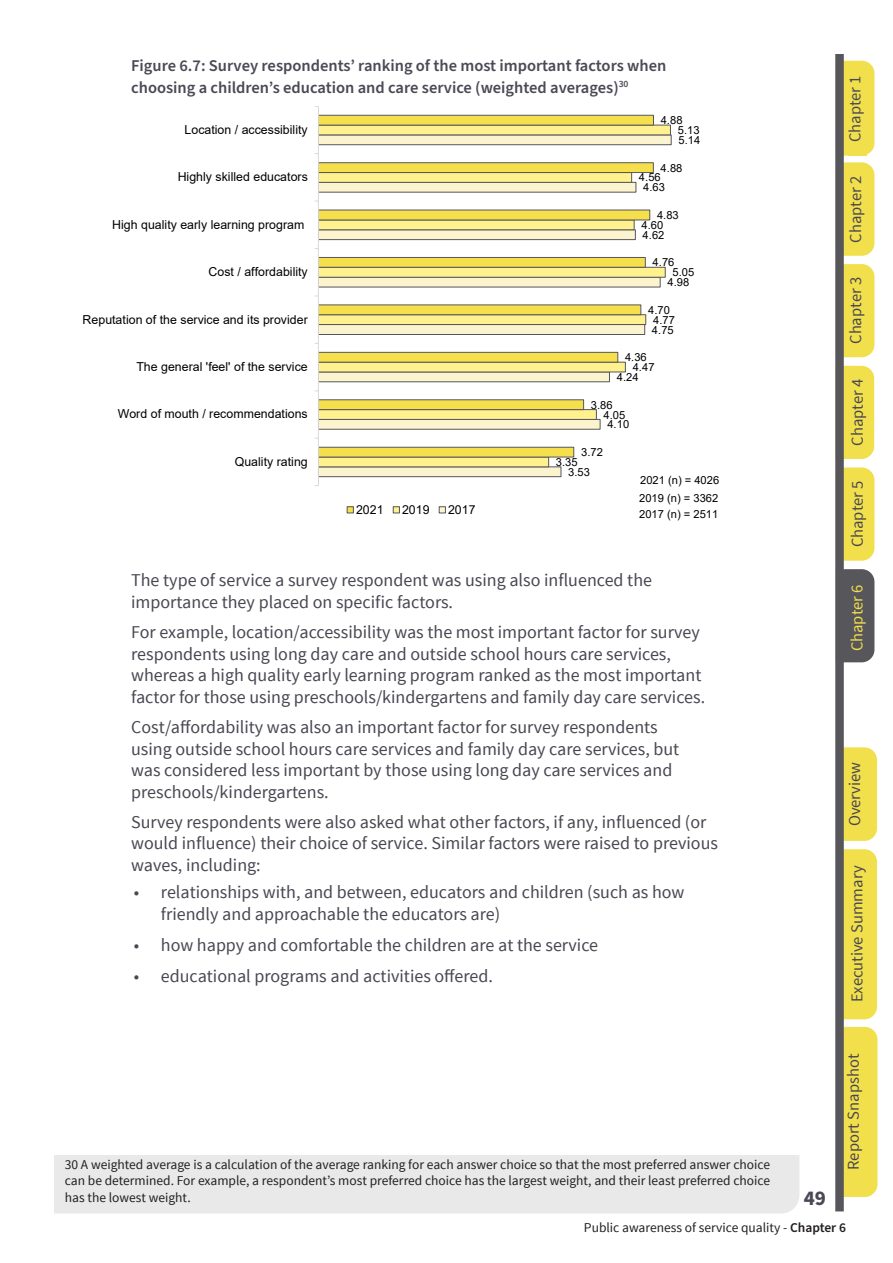
<style>
.page{position:relative;width:893px;height:1263px;background:#fff}
.page>*{position:absolute;margin:0;border:0;box-sizing:border-box;transform-origin:0 0}
.t1{font:700 21px "Source Sans Pro";color:#4a4a56}
.body_text{font:18px/21.6px "Source Sans Pro";color:#474752}
.Figure_title{font:600 16.5px/21.6px "Source Sans Pro";color:#4a4a56}
.t2{font:16.5px "Source Sans Pro";color:#474752}
.t3{font:16.5px "Source Sans Pro";color:#494853}
.t4{font:16.5px "Source Sans Pro";color:#f2df4c}
.t5{font:13.5px/16.2px "Source Sans Pro";color:#231f20;text-align:justify}
.t6{font:12.3px "Arial";color:#000}
.t7{font:11.1px/16.2px "Arial";letter-spacing:.005em;color:#000}
.s1{font-weight:600}
</style>
<div class="page">
<div style="left:844px;top:1027px;width:33px;height:170px;background:#f2df4c"></div>
<div style="left:844px;top:747px;width:33px;height:94px;background:#f2df4c"></div>
<div style="left:844px;top:849px;width:33px;height:170px;background:#f2df4c"></div>
<div style="left:844px;top:467px;width:30px;height:94px;background:#f2df4c"></div>
<div style="left:844px;top:366px;width:30px;height:93px;background:#f2df4c"></div>
<div style="left:844px;top:162px;width:30px;height:94px;background:#f2df4c"></div>
<svg style="left:844px;top:61px;width:30px;height:95px"></svg>
<div style="left:848px;top:62px;width:19px;height:94px;background:#f2df4c"></div>
<div style="left:844px;top:264px;width:30px;height:93px;background:#f2df4c"></div>
<div style="left:844px;top:569px;width:30px;height:93px;background:#57575b"></div>
<div style="left:835px;top:54px;width:9px;height:1157px;background:#57575b"></div>
<svg style="left:319px;top:134px;width:353px;height:344px"></svg>
<svg style="left:319px;top:124px;width:352px;height:344px"></svg>
<svg style="left:319px;top:114px;width:335px;height:344px"></svg>
<hr style="left:318px;top:107px;width:1px;height:379px;background:#d9d9d9">
<div style="left:347px;top:506px;width:7px;height:7px;border:1px solid #57575b"></div>
<div style="left:393px;top:506px;width:7px;height:7px;border:1px solid #57575b"></div>
<div style="left:439px;top:506px;width:7px;height:7px;border:1px solid #57575b"></div>
<div style="left:54px;top:1155px;width:745px;height:58px;background:#e9e9e9"></div>
<p class="Figure_title" style="left:131px;top:55px;width:537px">Figure 6.7: Survey respondents’ ranking of the most important factors when choosing a children’s education and care service (weighted averages)<sup>30</sup></p>
<p class="t6" style="left:185px;top:121px;width:125px">Location / accessibility</p>
<p class="t7" style="left:661px;top:112px;width:23px">4.88</p>
<p class="t7" style="left:678px;top:122px;width:23px">5.13</p>
<p class="t7" style="left:678px;top:132px;width:23px">5.14</p>
<p class="t6" style="left:178px;top:168px;width:132px">Highly skilled educators</p>
<p class="t7" style="left:661px;top:159px;width:23px">4.88</p>
<p class="t7" style="left:639px;top:169px;width:23px">4.56</p>
<p class="t7" style="left:643px;top:179px;width:23px">4.63</p>
<p class="t6" style="left:112px;top:216px;width:194px">High quality early learning program</p>
<p class="t7" style="left:657px;top:207px;width:23px">4.83</p>
<p class="t7" style="left:641px;top:217px;width:23px">4.60</p>
<p class="t7" style="left:643px;top:227px;width:23px">4.62</p>
<p class="t6" style="left:209px;top:263px;width:101px">Cost / affordability</p>
<p class="t7" style="left:653px;top:254px;width:23px">4.76</p>
<p class="t7" style="left:673px;top:264px;width:23px">5.05</p>
<p class="t7" style="left:667px;top:274px;width:23px">4.98</p>
<p class="t6" style="left:83px;top:311px;width:227px">Reputation of the service and its provider</p>
<p class="t7" style="left:648px;top:302px;width:23px">4.70</p>
<p class="t7" style="left:653px;top:312px;width:23px">4.77</p>
<p class="t7" style="left:652px;top:321px;width:23px">4.75</p>
<p class="t6" style="left:136px;top:358px;width:173px">The general 'feel' of the service</p>
<p class="t7" style="left:625px;top:349px;width:23px">4.36</p>
<p class="t7" style="left:633px;top:359px;width:23px">4.47</p>
<p class="t7" style="left:617px;top:369px;width:23px">4.24</p>
<p class="t6" style="left:118px;top:406px;width:192px">Word of mouth / recommendations</p>
<p class="t7" style="left:591px;top:397px;width:23px">3.86</p>
<p class="t7" style="left:604px;top:406px;width:23px">4.05</p>
<p class="t7" style="left:607px;top:416px;width:23px">4.10</p>
<p class="t6" style="left:235px;top:453px;width:75px">Quality rating</p>
<p class="t7" style="left:581px;top:444px;width:23px">3.72</p>
<p class="t7" style="left:556px;top:454px;width:23px">3.35</p>
<p class="t7" style="left:568px;top:464px;width:23px">3.53</p>
<p class="t7" style="left:640px;top:472px;width:81px">2021 (n) = 4026</p>
<p class="t6" style="left:356px;top:501px;width:29px">2021</p>
<p class="t6" style="left:402px;top:501px;width:29px">2019</p>
<p class="t6" style="left:448px;top:501px;width:29px">2017</p>
<p class="t7" style="left:639px;top:490px;width:81px">2019 (n) = 3362<br>2017 (n) = 2511</p>
<p class="body_text" style="left:131px;top:570px;width:522px">The type of service a survey respondent was using also influenced the importance they placed on specific factors.</p>
<p class="body_text" style="left:131px;top:621px;width:575px">For example, location/accessibility was the most important factor for survey respondents using long day care and outside school hours care services, whereas a high quality early learning program ranked as the most important factor for those using preschools/kindergartens and family day care services.</p>
<p class="body_text" style="left:131px;top:716px;width:550px">Cost/affordability was also an important factor for survey respondents using outside school hours care services and family day care services, but was considered less important by those using long day care services and preschools/kindergartens.</p>
<p class="body_text" style="left:131px;top:811px;width:588px">Survey respondents were also asked what other factors, if any, influenced (or would influence) their choice of service. Similar factors were raised to previous waves, including:</p>
<p class="body_text" style="left:161px;top:881px;width:525px;line-height:22.5px;text-indent:-27px">• relationships with, and between, educators and children (such as how friendly and approachable the educators are)</p>
<p class="body_text" style="left:134px;top:935px;width:466px">• how happy and comfortable the children are at the service</p>
<p class="body_text" style="left:134px;top:966px;width:360px">• educational programs and activities offered.</p>
<p class="t5" style="left:65px;top:1157px;width:707px">30 A weighted average is a calculation of the average ranking for each answer choice so that the most preferred answer choice can be determined. For example, a respondent’s most preferred choice has the largest weight, and their least preferred choice has the lowest weight.</p>
<p class="t3" style="left:845px;top:142px;width:68px;rotate:-90deg">Chapter 1</p>
<p class="t2" style="left:845px;top:243px;width:68px;rotate:-90deg">Chapter 2</p>
<p class="t2" style="left:845px;top:344px;width:68px;rotate:-90deg">Chapter 3</p>
<p class="t2" style="left:847px;top:446px;width:68px;rotate:-90deg">Chapter 4</p>
<p class="t2" style="left:847px;top:547px;width:68px;rotate:-90deg">Chapter 5</p>
<p class="t4" style="left:847px;top:651px;width:68px;rotate:-90deg">Chapter 6</p>
<p class="t1" style="left:804px;top:1183px;width:24px">49</p>
<p class="t2" style="left:845px;top:826px;width:66px;rotate:-90deg">Overview</p>
<p class="t2" style="left:847px;top:1002px;width:138px;rotate:-90deg">Executive Summary</p>
<p class="t2" style="left:843px;top:1170px;width:118px;rotate:-90deg">Report Snapshot</p>
<p class="t5" style="left:584px;top:1220px;width:264px">Public awareness of service quality - <span class="s1">Chapter 6</span></p>
</div>
